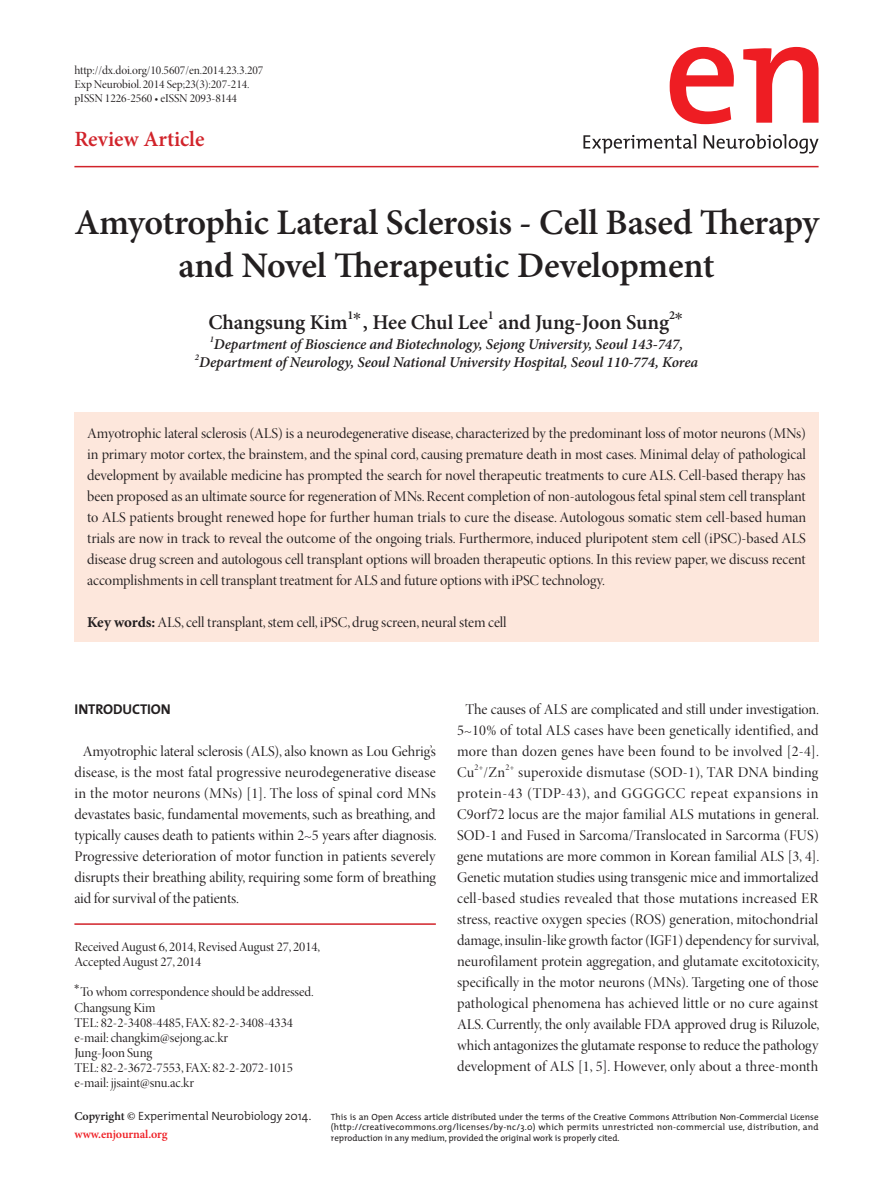
<style>
.page{position:relative;width:893px;height:1191px;background:#fff}
.page>*{position:absolute;margin:0;border:0;box-sizing:border-box;transform-origin:0 0}
.t1{font:600 36px/43.2px "Minion Pro";letter-spacing:-.01em;color:#231f20;text-align:center}
.t2{font:600 21.75px "Minion Pro";color:#d1232a}
.t3{font:600 21px "Minion Pro";letter-spacing:-.005em;color:#231f20}
.t4{font:15px/21px "Minion Pro Disp";letter-spacing:-.005em;color:#231f20;text-align:justify}
.t5{font:italic 600 15px "Minion Pro";letter-spacing:-.01em;color:#231f20}
.t6{font:700 14.25px "The Mix";letter-spacing:-.005em;color:#231f20}
.t7{font:13.5px/15px "Minion Pro Disp";letter-spacing:-.005em;color:#231f20}
.t8{font:600 12.3px "Minion Pro";color:#231f20}
.t9{font:12px/14.4px "Minion Pro Disp";letter-spacing:-.005em;color:#231f20}
.t10{font:300 12px "The Mix";letter-spacing:-.005em;color:#231f20}
.t11{font:600 12px "Minion Pro";letter-spacing:-.005em;color:#ee1d23}
.t12{font:9px/10.8px "The Mix";letter-spacing:-.005em;color:#231f20;text-align:justify}
.t13{font:8.7px "Minion Pro Disp";color:#231f20}
.t14{font:italic 600 8.7px "Minion Pro";color:#231f20}
.s1{font-family:"Modern";font-weight:400}
.s2{font-family:"Modern";font-weight:400;font-size:21px}
.s3{font-family:"Minion Pro";font-weight:700}
.s4{font-family:"Minion Pro";font-weight:600}
</style>
<div class="page">
<hr style="left:74px;top:166px;width:745px;height:1px;background:#d1232a">
<svg style="left:670px;top:47px;width:149px;height:77px"></svg>
<svg style="left:583px;top:134px;width:236px;height:19px"></svg>
<div style="left:74px;top:412px;width:745px;height:230px;background:#fde7dc"></div>
<hr style="left:74px;top:923px;width:362px;height:1px;background:#d1232a">
<p class="t9" style="left:74px;top:63px;width:190px">http://dx.doi.org/10.5607/en.2014.23.3.207<br>Exp Neurobiol. 2014 Sep;23(3):207-214. pISSN 1226-2560 • eISSN 2093-8144</p>
<h2 class="t2" style="left:74px;top:123px;width:132px">Review Article</h2>
<h1 class="t1" style="left:74px;top:200px;width:746px">Amyotrophic Lateral Sclerosis - Cell Based Therapy and Novel Therapeutic Development</h1>
<h3 class="t3" style="left:208px;top:308px;width:281px">Changsung Kim<sup>1</sup><span class="s1">*</span>, Hee Chul Lee</h3>
<p class="t8" style="left:488px;top:307px;width:8px">1</p>
<h3 class="t3" style="left:498px;top:308px;width:172px">and Jung-Joon Sung</h3>
<p class="t8" style="left:669px;top:307px;width:17px">2<span class="s2">*</span></p>
<p class="t14" style="left:210px;top:333px;width:6px">1</p>
<p class="t5" style="left:214px;top:334px;width:471px">Department of Bioscience and Biotechnology, Sejong University, Seoul 143-747,</p>
<p class="t14" style="left:195px;top:351px;width:6px">2</p>
<p class="t5" style="left:199px;top:352px;width:500px">Department of Neurology, Seoul National University Hospital, Seoul 110-774, Korea</p>
<p class="t4" style="left:87px;top:423px;width:721px">Amyotrophic lateral sclerosis (ALS) is a neurodegenerative disease, characterized by the predominant loss of motor neurons (MNs) in primary motor cortex, the brainstem, and the spinal cord, causing premature death in most cases. Minimal delay of pathological development by available medicine has prompted the search for novel therapeutic treatments to cure ALS. Cell-based therapy has been proposed as an ultimate source for regeneration of MNs. Recent completion of non-autologous fetal spinal stem cell transplant to ALS patients brought renewed hope for further human trials to cure the disease. Autologous somatic stem cell-based human trials are now in track to reveal the outcome of the ongoing trials. Furthermore, induced pluripotent stem cell (iPSC)-based ALS disease drug screen and autologous cell transplant options will broaden therapeutic options. In this review paper, we discuss recent accomplishments in cell transplant treatment for ALS and future options with iPSC technology.</p>
<p class="t4" style="left:87px;top:612px;width:421px"><span class="s3">Key words:</span> ALS, cell transplant, stem cell, iPSC, drug screen, neural stem cell</p>
<p class="t6" style="left:74px;top:697px;width:98px">INTRODUCTION</p>
<p class="t4" style="left:74px;top:741px;width:364px;text-indent:9px">Amyotrophic lateral sclerosis (ALS), also known as Lou Gehrig’s disease, is the most fatal progressive neurodegenerative disease in the motor neurons (MNs) [1]. The loss of spinal cord MNs devastates basic, fundamental movements, such as breathing, and typically causes death to patients within 2~5 years after diagnosis.<br>Progressive deterioration of motor function in patients severely disrupts their breathing ability, requiring some form of breathing aid for survival of the patients.</p>
<p class="t7" style="left:74px;top:940px;width:247px">Received August 6, 2014, Revised August 27, 2014,<br>Accepted August 27, 2014</p>
<p class="t7" style="left:74px;top:985px;width:241px"><sup>*</sup>To whom correspondence should be addressed.<br>Changsung Kim<br>TEL: 82-2-3408-4485, FAX: 82-2-3408-4334 e-mail: changkim@sejong.ac.kr<br>Jung-Joon Sung<br>TEL: 82-2-3672-7553, FAX: 82-2-2072-1015 e-mail: jjsaint@snu.ac.kr</p>
<p class="t4" style="left:457px;top:699px;width:364px;text-indent:9px">The causes of ALS are complicated and still under investigation.<br>5~10% of total ALS cases have been genetically identified, and more than dozen genes have been found to be involved [2-4].<br>Cu</p>
<p class="t13" style="left:475px;top:762px;width:10px">2+</p>
<p class="t4" style="left:483px;top:762px;width:23px">/Zn</p>
<p class="t13" style="left:505px;top:762px;width:10px">2+</p>
<p class="t4" style="left:457px;top:762px;width:364px;text-indent:61px">superoxide dismutase (SOD-1), TAR DNA binding protein-43 (TDP-43), and GGGGCC repeat expansions in C9orf72 locus are the major familial ALS mutations in general.<br>SOD-1 and Fused in Sarcoma/Translocated in Sarcorma (FUS) gene mutations are more common in Korean familial ALS [3, 4].<br>Genetic mutation studies using transgenic mice and immortalized cell-based studies revealed that those mutations increased ER stress, reactive oxygen species (ROS) generation, mitochondrial damage, insulin-like growth factor (IGF1) dependency for survival, neurofilament protein aggregation, and glutamate excitotoxicity, specifically in the motor neurons (MNs). Targeting one of those pathological phenomena has achieved little or no cure against ALS. Currently, the only available FDA approved drug is Riluzole, which antagonizes the glutamate response to reduce the pathology development of ALS [1, 5]. However, only about a three-month</p>
<p class="t10" style="left:74px;top:1106px;width:238px"><span class="s4">Copyright ©</span> Experimental Neurobiology 2014.</p>
<p class="t11" style="left:74px;top:1126px;width:95px">www.enjournal.org</p>
<p class="t12" style="left:331px;top:1110px;width:489px">This is an Open Access article distributed under the terms of the Creative Commons Attribution Non-Commercial License (http://creativecommons.org/licenses/by-nc/3.0) which permits unrestricted non-commercial use, distribution, and reproduction in any medium, provided the original work is properly cited.</p>
</div>
